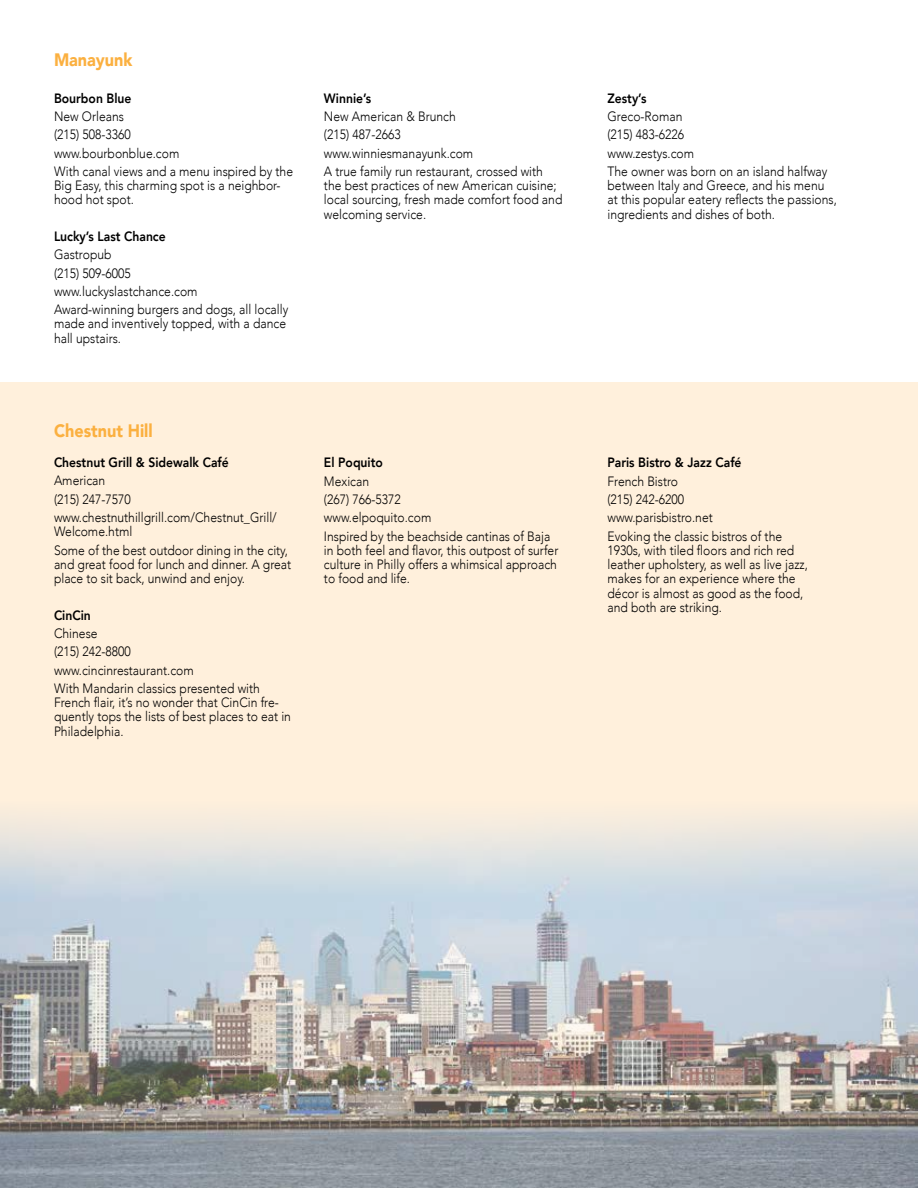
<style>
.page{position:relative;width:918px;height:1188px;background:#fff}
.page>*{position:absolute;margin:0;border:0;box-sizing:border-box;transform-origin:0 0}
.t1{font:900 18px "Avenir";color:#fbb040;scale:.9 1}
.t2{font:300 13.5px/18.3px "Avenir";color:#000;scale:.9 1}
.t3{font:800 13.5px "Avenir";color:#000;scale:.9 1}
</style>
<div class="page">
<div style="left:0;top:383px;width:918px;height:805px;background:#fff0dc"></div>
<img style="left:0;top:815px;width:918px;height:373px">
<h1 class="t1" style="left:54px;top:44px;width:89px">Manayunk</h1>
<p class="t3" style="left:54px;top:87px;width:88px">Bourbon Blue</p>
<p class="t2" style="left:54px;top:107px;width:267px">New Orleans<br>(215) 508-3360<br>www.bourbonblue.com<br>With canal views and a menu inspired by the</p>
<p class="t2" style="left:54px;top:178px;width:253px;line-height:14.2px">Big Easy, this charming spot is a neighbor&shy;hood hot spot.</p>
<p class="t3" style="left:54px;top:226px;width:126px">Lucky’s Last Chance</p>
<p class="t2" style="left:54px;top:245px;width:262px">Gastropub<br>(215) 509-6005<br>www.luckyslastchance.com<br>Award-winning burgers and dogs, all locally</p>
<p class="t2" style="left:54px;top:317px;width:259px;line-height:14.2px">made and inventively topped, with a dance hall upstairs.</p>
<h1 class="t1" style="left:54px;top:415px;width:111px">Chestnut Hill</h1>
<p class="t3" style="left:54px;top:452px;width:196px">Chestnut Grill &amp; Sidewalk Café</p>
<p class="t2" style="left:54px;top:472px;width:249px">American<br>(215) 247-7570 www.chestnuthillgrill.com/Chestnut_Grill/</p>
<p class="t2" style="left:54px;top:523px;width:261px">Welcome.html<br>Some of the best outdoor dining in the city,</p>
<p class="t2" style="left:54px;top:557px;width:265px;line-height:14.2px">and great food for lunch and dinner. A great place to sit back, unwind and enjoy.</p>
<p class="t3" style="left:54px;top:605px;width:43px">CinCin</p>
<p class="t2" style="left:54px;top:624px;width:230px">Chinese<br>(215) 242-8800 www.cincinrestaurant.com<br>With Mandarin classics presented with</p>
<p class="t2" style="left:54px;top:695px;width:265px;line-height:14.2px">French flair, it’s no wonder that CinCin fre&shy;quently tops the lists of best places to eat in<br>Philadelphia.</p>
<p class="t3" style="left:324px;top:87px;width:54px">Winnie’s</p>
<p class="t2" style="left:324px;top:107px;width:245px">New American &amp; Brunch<br>(215) 487-2663 www.winniesmanayunk.com<br>A true family run restaurant, crossed with</p>
<p class="t2" style="left:324px;top:178px;width:266px;line-height:14.2px">the best practices of new American cuisine; local sourcing, fresh made comfort food and welcoming service.</p>
<p class="t3" style="left:324px;top:452px;width:67px">El Poquito</p>
<p class="t2" style="left:324px;top:472px;width:253px">Mexican<br>(267) 766-5372<br>www.elpoquito.com<br>Inspired by the beachside cantinas of Baja</p>
<p class="t2" style="left:324px;top:543px;width:262px;line-height:14.2px;text-align:justify">in both feel and flavor, this outpost of surfer culture in Philly offers a whimsical approach to food and life.</p>
<p class="t3" style="left:607px;top:87px;width:45px">Zesty’s</p>
<p class="t2" style="left:607px;top:107px;width:246px">Greco-Roman<br>(215) 483-6226<br>www.zestys.com<br>The owner was born on an island halfway</p>
<p class="t2" style="left:607px;top:178px;width:256px;line-height:14.2px">between Italy and Greece, and his menu at this popular eatery reflects the passions, ingredients and dishes of both.</p>
<p class="t3" style="left:607px;top:452px;width:150px">Paris Bistro &amp; Jazz Café</p>
<p class="t2" style="left:607px;top:472px;width:196px">French Bistro<br>(215) 242-6200 www.parisbistro.net<br>Evoking the classic bistros of the</p>
<p class="t2" style="left:607px;top:543px;width:224px;line-height:14.2px">1930s, with tiled floors and rich red leather upholstery, as well as live jazz, makes for an experience where the décor is almost as good as the food, and both are striking.</p>
</div>
